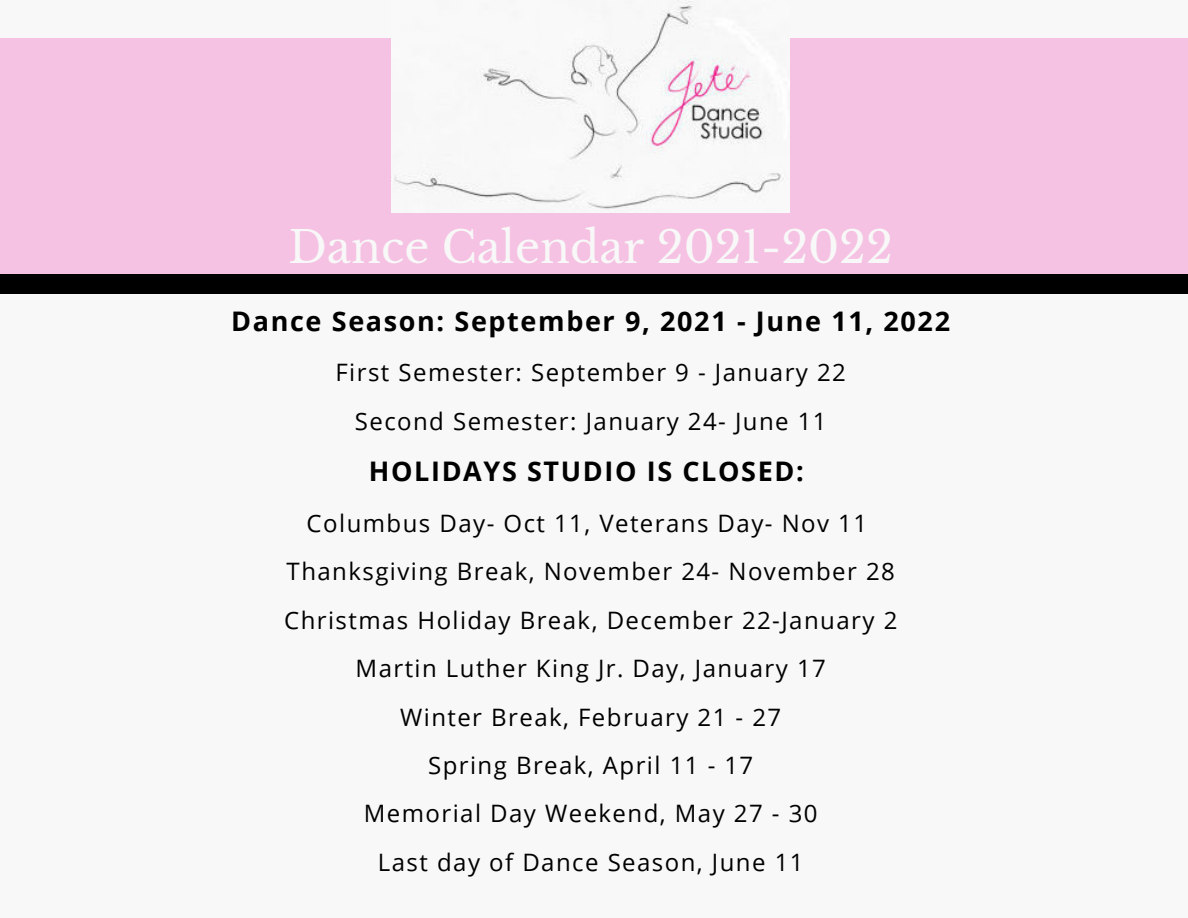
<style>
.page{position:relative;width:1188px;height:918px;background:#f8f8f8}
.page>*{position:absolute;margin:0;border:0;box-sizing:border-box;transform-origin:0 0}
.t1{font:43.65px "Libre Baskerville";color:#f8f8f8}
.t2{font:700 27px "Open Sans";letter-spacing:.06em;color:#000}
.t3{font:24px "Open Sans";letter-spacing:.06em;color:#000}
</style>
<div class="page">
<div style="left:0;top:38px;width:1188px;height:236px;background:#f6c2e3"></div>
<div style="left:0;top:274px;width:1188px;height:19px;background:#000"></div>
<img style="left:392px;top:5px;width:398px;height:208px">
<p class="t1" style="left:288px;top:221px;width:606px">Dance Calendar 2021-2022</p>
<p class="t2" style="left:231px;top:302px;width:720px">Dance Season: September 9, 2021 - June 11, 2022</p>
<p class="t3" style="left:335px;top:356px;width:512px">First Semester: September 9 - January 22</p>
<p class="t3" style="left:355px;top:404px;width:473px">Second Semester: January 24- June 11</p>
<p class="t2" style="left:369px;top:453px;width:436px">HOLIDAYS STUDIO IS CLOSED:</p>
<p class="t3" style="left:307px;top:506px;width:562px">Columbus Day- Oct 11, Veterans Day- Nov 11</p>
<p class="t3" style="left:287px;top:555px;width:610px">Thanksgiving Break, November 24- November 28</p>
<p class="t3" style="left:284px;top:603px;width:615px">Christmas Holiday Break, December 22-January 2</p>
<p class="t3" style="left:356px;top:652px;width:472px">Martin Luther King Jr. Day, January 17</p>
<p class="t3" style="left:400px;top:700px;width:383px">Winter Break, February 21 - 27</p>
<p class="t3" style="left:428px;top:748px;width:327px">Spring Break, April 11 - 17</p>
<p class="t3" style="left:364px;top:797px;width:455px">Memorial Day Weekend, May 27 - 30</p>
<p class="t3" style="left:378px;top:845px;width:427px">Last day of Dance Season, June 11</p>
</div>
